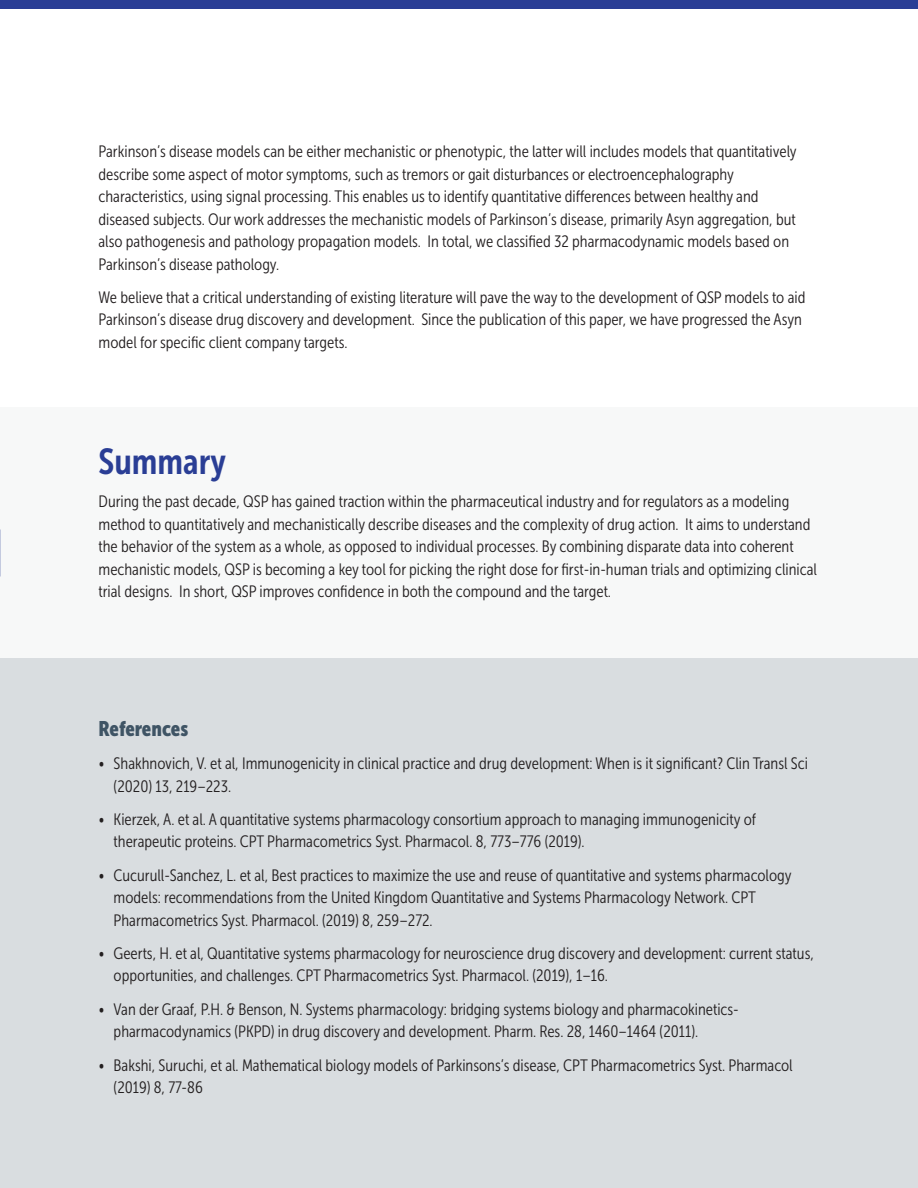
<style>
.page{position:relative;width:918px;height:1188px;background:#fff}
.page>*{position:absolute;margin:0;border:0;box-sizing:border-box;transform-origin:0 0}
.t1{font:36px "Museo Sans Cond 700";color:#2a3e95}
.t2{font:21px "Museo Sans Cond 900";color:#3f5465}
.t3{font:16.5px/22.5px "Museo Sans Cond 300";color:#231f20}
</style>
<div class="page">
<div style="left:0;top:407px;width:918px;height:251px;background:#f7f8f8"></div>
<div style="left:0;top:658px;width:918px;height:530px;background:#d9dde0"></div>
<div style="left:0;top:0;width:918px;height:8px;background:#2a3e95"></div>
<p class="t3" style="left:99px;top:140px;width:700px">Parkinson’s disease models can be either mechanistic or phenotypic, the latter will includes models that quantitatively describe some aspect of motor symptoms, such as tremors or gait disturbances or electroencephalography characteristics, using signal processing. This enables us to identify quantitative differences between healthy and diseased subjects. Our work addresses the mechanistic models of Parkinson’s disease, primarily Asyn aggregation, but also pathogenesis and pathology propagation models. In total, we classified 32 pharmacodynamic models based on Parkinson’s disease pathology.</p>
<p class="t3" style="left:99px;top:286px;width:708px">We believe that a critical understanding of existing literature will pave the way to the development of QSP models to aid<br>Parkinson’s disease drug discovery and development. Since the publication of this paper, we have progressed the Asyn model for specific client company targets.</p>
<p class="t1" style="left:99px;top:441px;width:129px">Summary</p>
<p class="t3" style="left:99px;top:490px;width:720px">During the past decade, QSP has gained traction within the pharmaceutical industry and for regulators as a modeling method to quantitatively and mechanistically describe diseases and the complexity of drug action. It aims to understand the behavior of the system as a whole, as opposed to individual processes. By combining disparate data into coherent mechanistic models, QSP is becoming a key tool for picking the right dose for first-in-human trials and optimizing clinical trial designs. In short, QSP improves confidence in both the compound and the target.</p>
<p class="t2" style="left:99px;top:716px;width:91px">References</p>
<p class="t3" style="left:114px;top:752px;width:696px;text-indent:-15px">• Shakhnovich, V. et al, Immunogenicity in clinical practice and drug development: When is it significant? Clin Transl Sci (2020) 13, 219–223.</p>
<p class="t3" style="left:114px;top:808px;width:644px;text-indent:-15px">• Kierzek, A. et al. A quantitative systems pharmacology consortium approach to managing immunogenicity of therapeutic proteins. CPT Pharmacometrics Syst. Pharmacol. 8, 773–776 (2019).</p>
<p class="t3" style="left:114px;top:864px;width:680px;text-indent:-15px">• Cucurull-Sanchez, L. et al, Best practices to maximize the use and reuse of quantitative and systems pharmacology models: recommendations from the United Kingdom Quantitative and Systems Pharmacology Network. CPT<br>Pharmacometrics Syst. Pharmacol. (2019) 8, 259–272.</p>
<p class="t3" style="left:114px;top:942px;width:702px;text-indent:-15px">• Geerts, H. et al, Quantitative systems pharmacology for neuroscience drug discovery and development: current status, opportunities, and challenges. CPT Pharmacometrics Syst. Pharmacol. (2019), 1–16.</p>
<p class="t3" style="left:114px;top:998px;width:627px;text-indent:-15px">• Van der Graaf, P.H. &amp; Benson, N. Systems pharmacology: bridging systems biology and pharmacokinetics&shy;pharmacodynamics (PKPD) in drug discovery and development. Pharm. Res. 28, 1460–1464 (2011).</p>
<p class="t3" style="left:114px;top:1054px;width:681px;text-indent:-15px">• Bakshi, Suruchi, et al. Mathematical biology models of Parkinsons’s disease, CPT Pharmacometrics Syst. Pharmacol (2019) 8, 77-86</p>
</div>
